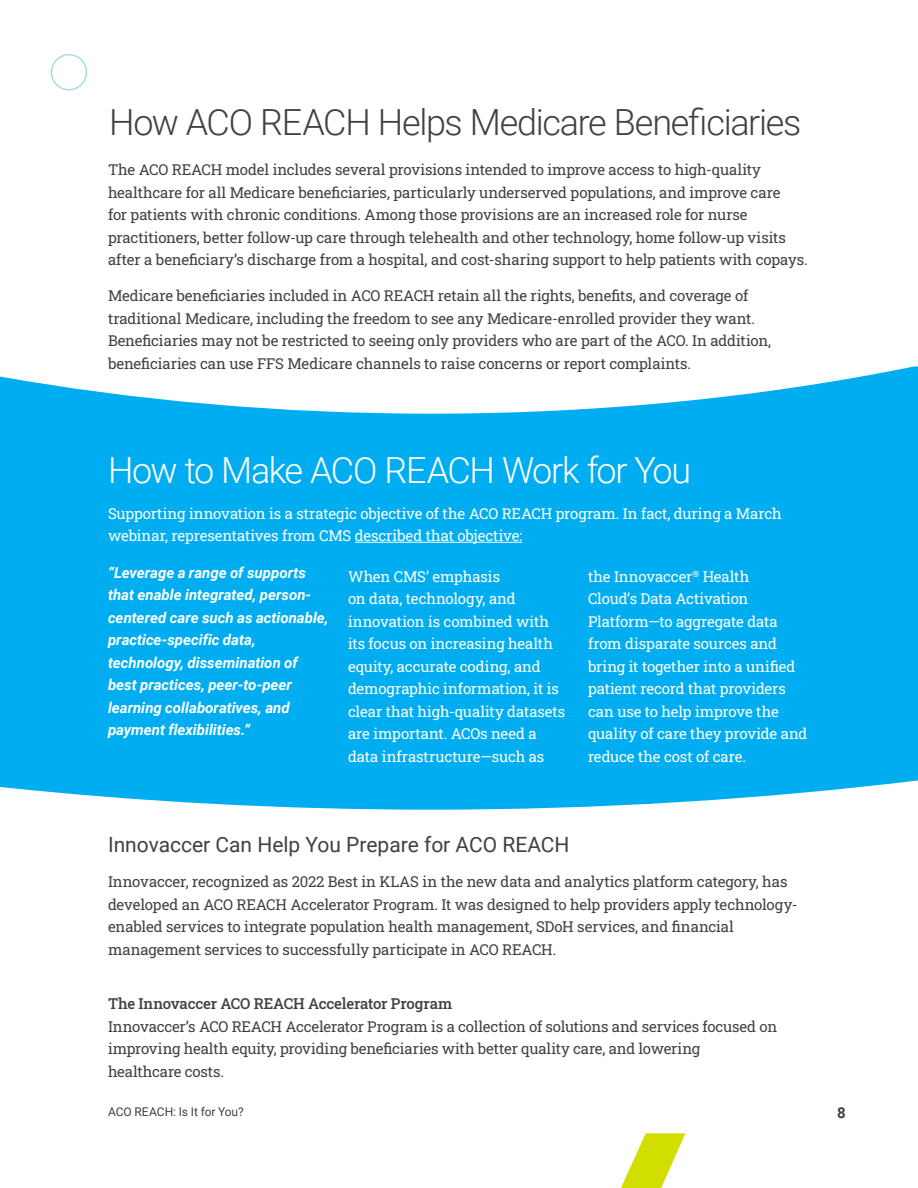
<style>
.page{position:relative;width:918px;height:1188px;background:#fff}
.page>*{position:absolute;margin:0;border:0;box-sizing:border-box;transform-origin:0 0}
.t1{font:300 36px "Roboto";letter-spacing:-.035em;color:#414042}
.t2{font:300 36px "Roboto";letter-spacing:-.035em;color:#fff}
.t3{font:21px "Roboto";color:#414042}
.t4{font:15px/22.5px "Roboto Slab";letter-spacing:-.01em;color:#414042}
.t5{font:15px/22.5px "Roboto Slab";letter-spacing:-.01em;color:#fff}
.t6{font:italic 700 15px/22.5px "Roboto";color:#fff}
.t7{font:700 15px "Roboto";color:#414042}
.t8{font:12px "Roboto";color:#413f41}
.s1{font-weight:500}
</style>
<div class="page">
<svg style="left:0;top:366px;width:918px;height:444px;background:#17b4f1"></svg>
<hr style="left:355px;top:542px;width:167px;height:1px;background:#fff">
<svg style="left:621px;top:1133px;width:64px;height:55px"></svg>
<svg style="left:51px;top:54px;width:36px;height:36px"></svg>
<p class="t1" style="left:109px;top:97px;width:694px">How ACO REACH Helps Medicare Beneficiaries</p>
<p class="t4" style="left:108px;top:158px;width:701px">The ACO REACH model includes several provisions intended to improve access to high-quality healthcare for all Medicare beneficiaries, particularly underserved populations, and improve care<br>for patients with chronic conditions. Among those provisions are an increased role for nurse practitioners, better follow-up care through telehealth and other technology, home follow-up visits after a beneficiary’s discharge from a hospital, and cost-sharing support to help patients with copays.</p>
<p class="t4" style="left:108px;top:284px;width:665px">Medicare beneficiaries included in ACO REACH retain all the rights, benefits, and coverage of traditional Medicare, including the freedom to see any Medicare-enrolled provider they want.<br>Beneficiaries may not be restricted to seeing only providers who are part of the ACO. In addition, beneficiaries can use FFS Medicare channels to raise concerns or report complaints.</p>
<p class="t2" style="left:108px;top:445px;width:585px">How to Make ACO REACH Work for You</p>
<p class="t5" style="left:108px;top:502px;width:675px">Supporting innovation is a strategic objective of the ACO REACH program. In fact, during a March webinar, representatives from CMS described that objective:</p>
<p class="t6" style="left:108px;top:560px;width:222px">“Leverage a range of supports that enable integrated, person&shy;centered care such as actionable, practice-specific data, technology, dissemination of best practices, peer-to-peer learning collaboratives, and payment flexibilities.”</p>
<p class="t5" style="left:348px;top:565px;width:219px">When CMS’ emphasis<br>on data, technology, and innovation is combined with its focus on increasing health equity, accurate coding, and demographic information, it is clear that high-quality datasets are important. ACOs need a data infrastructure—such as</p>
<p class="t5" style="left:588px;top:565px;width:221px">the Innovaccer<sup>®</sup> Health<br>Cloud’s Data Activation<br>Platform—to aggregate data from disparate sources and bring it together into a unified patient record that providers can use to help improve the quality of care they provide and reduce the cost of care.</p>
<p class="t3" style="left:108px;top:830px;width:463px">Innovaccer Can Help You Prepare for ACO REACH</p>
<p class="t4" style="left:108px;top:870px;width:691px">Innovaccer, recognized as 2022 Best in KLAS in the new data and analytics platform category, has developed an ACO REACH Accelerator Program. It was designed to help providers apply technology&shy;enabled services to integrate population health management, SDoH services, and financial management services to successfully participate in ACO REACH.</p>
<p class="t4" style="left:108px;top:992px;width:671px"><span class="s1">The Innovaccer ACO REACH Accelerator Program<br></span>Innovaccer’s ACO REACH Accelerator Program is a collection of solutions and services focused on improving health equity, providing beneficiaries with better quality care, and lowering healthcare costs.</p>
<p class="t8" style="left:108px;top:1103px;width:137px">ACO REACH: Is It for You?</p>
<p class="t7" style="left:837px;top:1102px;width:10px">8</p>
</div>
